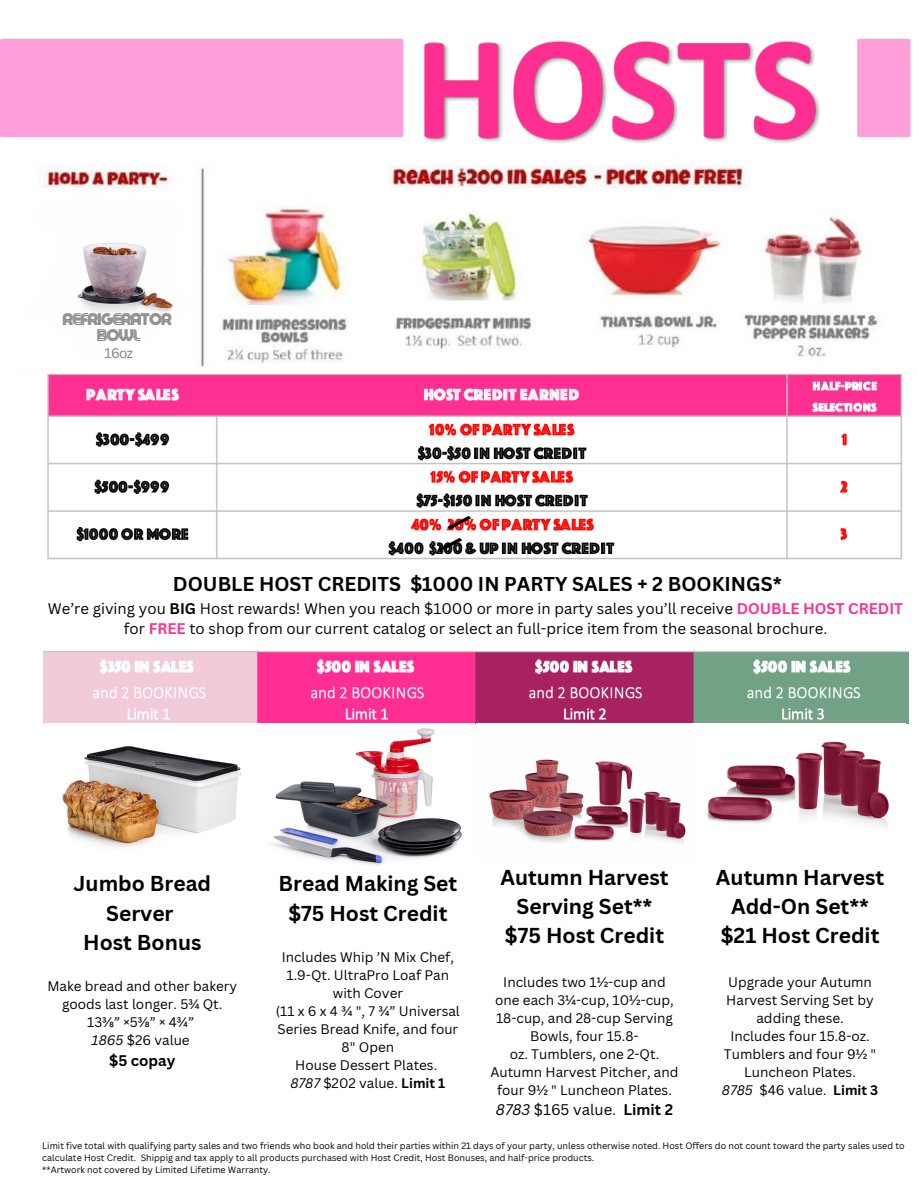
<style>
.page{position:relative;width:918px;height:1188px;background:#fff}
.page>*{position:absolute;margin:0;border:0;box-sizing:border-box;transform-origin:0 0}
.t1{font:700 21px/29.2px "Canva Sans";color:#000;text-align:center}
.t2{font:700 19.5px "Canva Sans";color:#000}
.t3{font:16.5px "Colo Pro";letter-spacing:-.045em;color:#888}
.t4{font:15px "Canva Sans";color:#000}
.t5{font:700 15px "Canva Sans";color:#000}
.t6{font:13.5px/18px "Canva Sans";color:#000;text-align:center}
.t7{font:13.5px "Canva Sans";color:#808080}
.t8{font:9px/12px "Canva Sans";color:#000}
.s1{font-weight:700}
.s2{font-weight:700;color:#ff2f93}
.s3{font-style:italic}
</style>
<div class="page">
<img style="left:0;top:38px;width:911px;height:105px">
<img style="left:39px;top:165px;width:839px;height:202px">
<img style="left:75px;top:237px;width:101px;height:75px">
<img style="left:47px;top:374px;width:856px;height:186px">
<img style="left:44px;top:650px;width:865px;height:73px">
<img style="left:62px;top:746px;width:180px;height:102px">
<img style="left:271px;top:728px;width:191px;height:138px">
<img style="left:489px;top:741px;width:400px;height:103px">
<svg style="left:439px;top:511px;width:33px;height:46px"></svg>
<p class="t3" style="left:63px;top:310px;width:111px">REFRIGERATOR</p>
<p class="t3" style="left:97px;top:326px;width:45px">BOWL</p>
<p class="t7" style="left:104px;top:344px;width:30px">16oz</p>
<p class="t2" style="left:173px;top:570px;width:610px">DOUBLE HOST CREDITS $1000 IN PARTY SALES + 2 BOOKINGS*</p>
<p class="t4" style="left:48px;top:598px;width:857px">We’re giving you <span class="s1">BIG</span> Host rewards! When you reach $1000 or more in party sales you’ll receive <span class="s2">DOUBLE HOST CREDIT</span></p>
<p class="t4" style="left:124px;top:618px;width:705px">for <span class="s2">FREE</span> to shop from our current catalog or select an full-price item from the seasonal brochure.</p>
<p class="t1" style="left:74px;top:869px;width:139px">Jumbo Bread<br>Server</p>
<p class="t1" style="left:83px;top:927px;width:120px">Host Bonus</p>
<p class="t6" style="left:47px;top:977px;width:191px">Make bread and other bakery goods last longer. 5¾ Qt.<br>13⅜” ×5⅜” × 4¾”</p>
<p class="t6" style="left:92px;top:1031px;width:100px"><span class="s3">1865</span> $26 value</p>
<p class="t5" style="left:109px;top:1050px;width:68px">$5 copay</p>
<p class="t1" style="left:279px;top:869px;width:180px">Bread Making Set</p>
<p class="t1" style="left:288px;top:898px;width:161px">$75 Host Credit</p>
<p class="t6" style="left:282px;top:948px;width:174px">Includes Whip ’N Mix Chef,<br>1.9-Qt. UltraPro Loaf Pan with Cover</p>
<p class="t6" style="left:276px;top:1002px;width:186px">(11 x 6 x 4 ¾ ", 7 ¾” Universal<br>Series Bread Knife, and four<br>8" Open</p>
<p class="t6" style="left:295px;top:1056px;width:143px">House Dessert Plates.</p>
<p class="t6" style="left:290px;top:1074px;width:157px"><span class="s3">8787</span> $202 value. <span class="s1">Limit 1</span></p>
<p class="t1" style="left:500px;top:862px;width:170px">Autumn Harvest<br>Serving Set**</p>
<p class="t1" style="left:505px;top:920px;width:161px">$75 Host Credit</p>
<p class="t6" style="left:495px;top:973px;width:180px">Includes two 1½-cup and one each 3¼-cup, 10½-cup,<br>18-cup, and 28-cup Serving<br>Bowls, four 15.8-</p>
<p class="t6" style="left:490px;top:1045px;width:190px">oz. Tumblers, one 2-Qt.<br>Autumn Harvest Pitcher, and four 9½ " Luncheon Plates.</p>
<p class="t4" style="left:496px;top:1099px;width:179px"><span class="s3">8783</span> $165 value. <span class="s1">Limit 2</span></p>
<p class="t1" style="left:716px;top:862px;width:170px">Autumn Harvest<br>Add-On Set**</p>
<p class="t1" style="left:721px;top:920px;width:160px">$21 Host Credit</p>
<p class="t6" style="left:726px;top:973px;width:149px">Upgrade your Autumn<br>Harvest Serving Set by adding these.</p>
<p class="t6" style="left:724px;top:1027px;width:154px">Includes four 15.8-oz.<br>Tumblers and four 9½ "<br>Luncheon Plates.</p>
<p class="t6" style="left:722px;top:1081px;width:158px"><span class="s3">8785</span> $46 value. <span class="s1">Limit 3</span></p>
<p class="t8" style="left:42px;top:1140px;width:864px">Limit five total with qualifying party sales and two friends who book and hold their parties within 21 days of your party, unless otherwise noted. Host Offers do not count toward the party sales used to calculate Host Credit. Shippig and tax apply to all products purchased with Host Credit, Host Bonuses, and half-price products.</p>
<p class="t8" style="left:42px;top:1164px;width:230px">**Artwork not covered by Limited Lifetime Warranty.</p>
</div>
